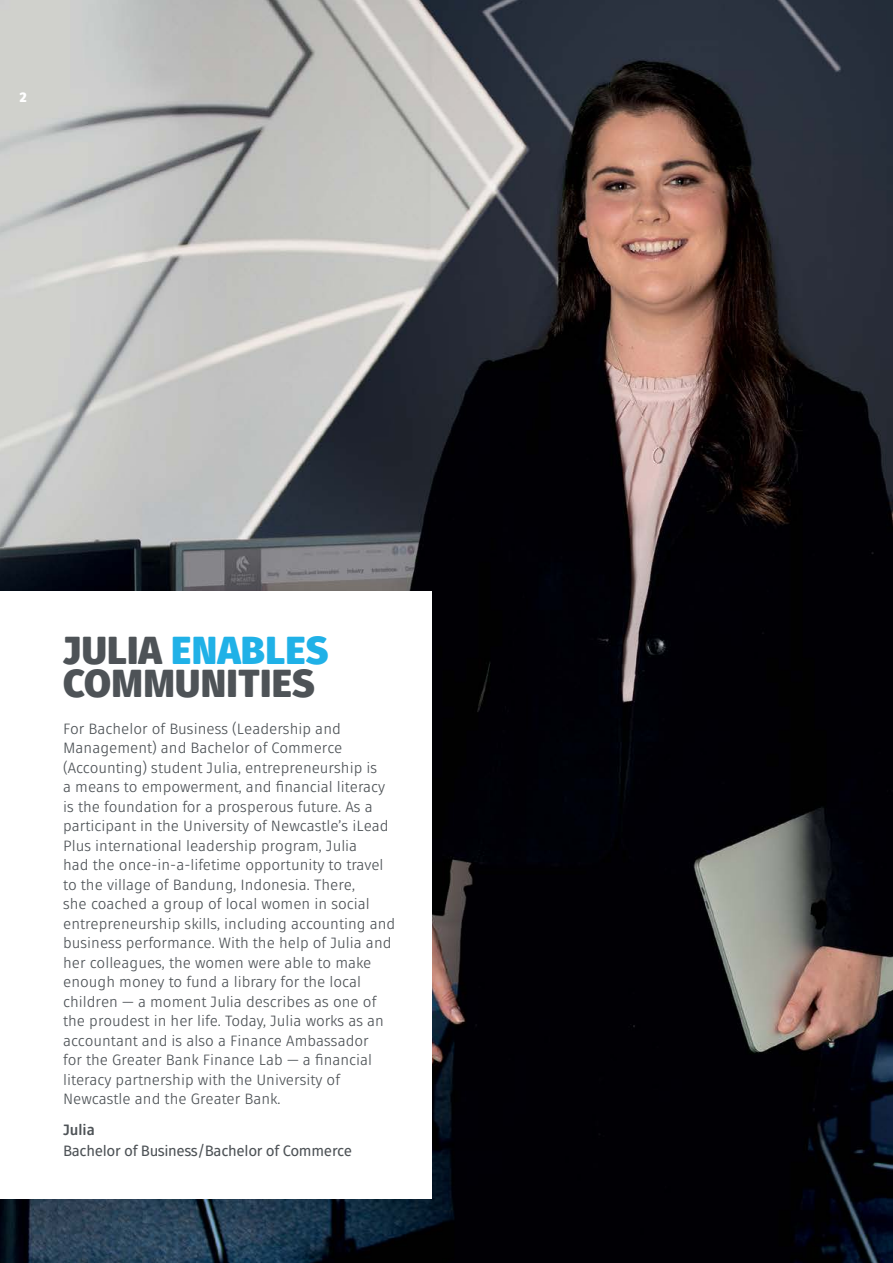
<style>
.page{position:relative;width:893px;height:1263px;background:#fff}
.page>*{position:absolute;margin:0;border:0;box-sizing:border-box;transform-origin:0 0}
.t1{font:900 39px/33px "Fuse V.2 Display";letter-spacing:.01em;color:#4e5357}
.t2{font:15px/19.5px "Fuse V.2 Display";color:#4e5357}
.t3{font:15px "Fuse V.2 Display";letter-spacing:-.02em;color:#4e5357}
.t4{font:700 15px "Fuse V.2 Display";color:#4e5357}
.t5{font:900 13.5px "Fuse V.2 Display";color:#fff}
.s1{color:#20b1e7}
</style>
<div class="page">
<img style="left:0;top:0;width:893px;height:1263px">
<div style="left:0;top:591px;width:432px;height:608px;background:#fff"></div>
<div style="left:0;top:0;width:21px;height:21px;background:#d0d1cc"></div>
<p class="t5" style="left:20px;top:88px;width:8px">2</p>
<h1 class="t1" style="left:63px;top:634px;width:267px">JULIA <span class="s1">ENABLES<br></span>COMMUNITIES</h1>
<p class="t2" style="left:63px;top:719px;width:334px">For Bachelor of Business (Leadership and Management) and Bachelor of Commerce (Accounting) student Julia, entrepreneurship is<br>a means to empowerment, and financial literacy is the foundation for a prosperous future. As a participant in the University of Newcastle’s iLead Plus international leadership program, Julia<br>had the once-in-a-lifetime opportunity to travel to the village of Bandung, Indonesia. There,<br>she coached a group of local women in social entrepreneurship skills, including accounting and business performance. With the help of Julia and her colleagues, the women were able to make enough money to fund a library for the local children — a moment Julia describes as one of the proudest in her life. Today, Julia works as an accountant and is also a Finance Ambassador<br>for the Greater Bank Finance Lab — a financial literacy partnership with the University of Newcastle and the Greater Bank.</p>
<p class="t4" style="left:63px;top:1120px;width:33px">Julia</p>
<p class="t3" style="left:63px;top:1141px;width:290px">Bachelor of Business/Bachelor of Commerce</p>
</div>
